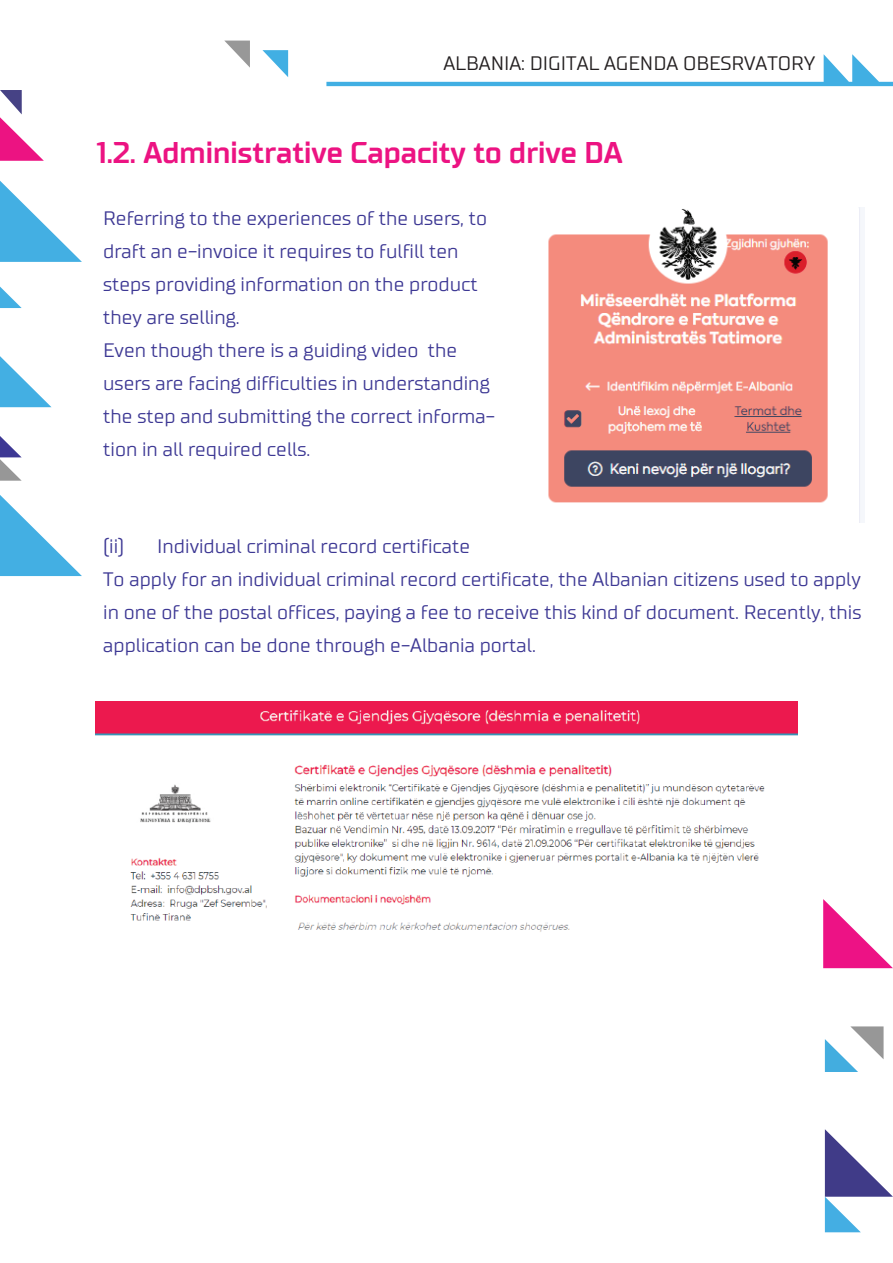
<style>
.page{position:relative;width:893px;height:1263px;background:#fff}
.page>*{position:absolute;margin:0;border:0;box-sizing:border-box;transform-origin:0 0}
.t1{font:700 30px "TT Supermolot";color:#ec1382}
.t2{font:19.5px/33px "TT Supermolot";color:#3d3894}
.t3{font:19.5px "TT Supermolot";color:#231f20}
</style>
<div class="page">
<svg style="left:326px;top:54px;width:567px;height:32px"></svg>
<svg style="left:262px;top:50px;width:26px;height:27px"></svg>
<svg style="left:225px;top:41px;width:25px;height:27px"></svg>
<svg style="left:0;top:90px;width:44px;height:71px"></svg>
<svg style="left:0;top:181px;width:82px;height:81px"></svg>
<svg style="left:0;top:495px;width:82px;height:81px"></svg>
<svg style="left:823px;top:899px;width:70px;height:69px"></svg>
<svg style="left:825px;top:1129px;width:68px;height:103px"></svg>
<svg style="left:825px;top:1026px;width:58px;height:46px"></svg>
<svg style="left:0;top:287px;width:22px;height:21px"></svg>
<svg style="left:0;top:436px;width:22px;height:45px"></svg>
<svg style="left:0;top:356px;width:51px;height:51px"></svg>
<img style="left:95px;top:701px;width:702px;height:231px">
<img style="left:548px;top:207px;width:313px;height:315px">
<p class="t3" style="left:443px;top:51px;width:373px">ALBANIA: DIGITAL AGENDA OBESRVATORY</p>
<h1 class="t1" style="left:97px;top:134px;width:527px">1.2. Administrative Capacity to drive DA</h1>
<p class="t2" style="left:103px;top:201px;width:393px">Referring to the experiences of the users, to draft an e-invoice it requires to fulfill ten steps providing information on the product they are selling.<br>Even though there is a guiding video the users are facing difficulties in understanding the step and submitting the correct informa&shy;tion in all required cells.</p>
<p class="t2" style="left:103px;top:530px;width:23px">(ii)</p>
<p class="t2" style="left:103px;top:530px;width:760px;text-indent:54px">Individual criminal record certificate<br>To apply for an individual criminal record certificate, the Albanian citizens used to apply in one of the postal offices, paying a fee to receive this kind of document. Recently, this application can be done through e-Albania portal.</p>
</div>
